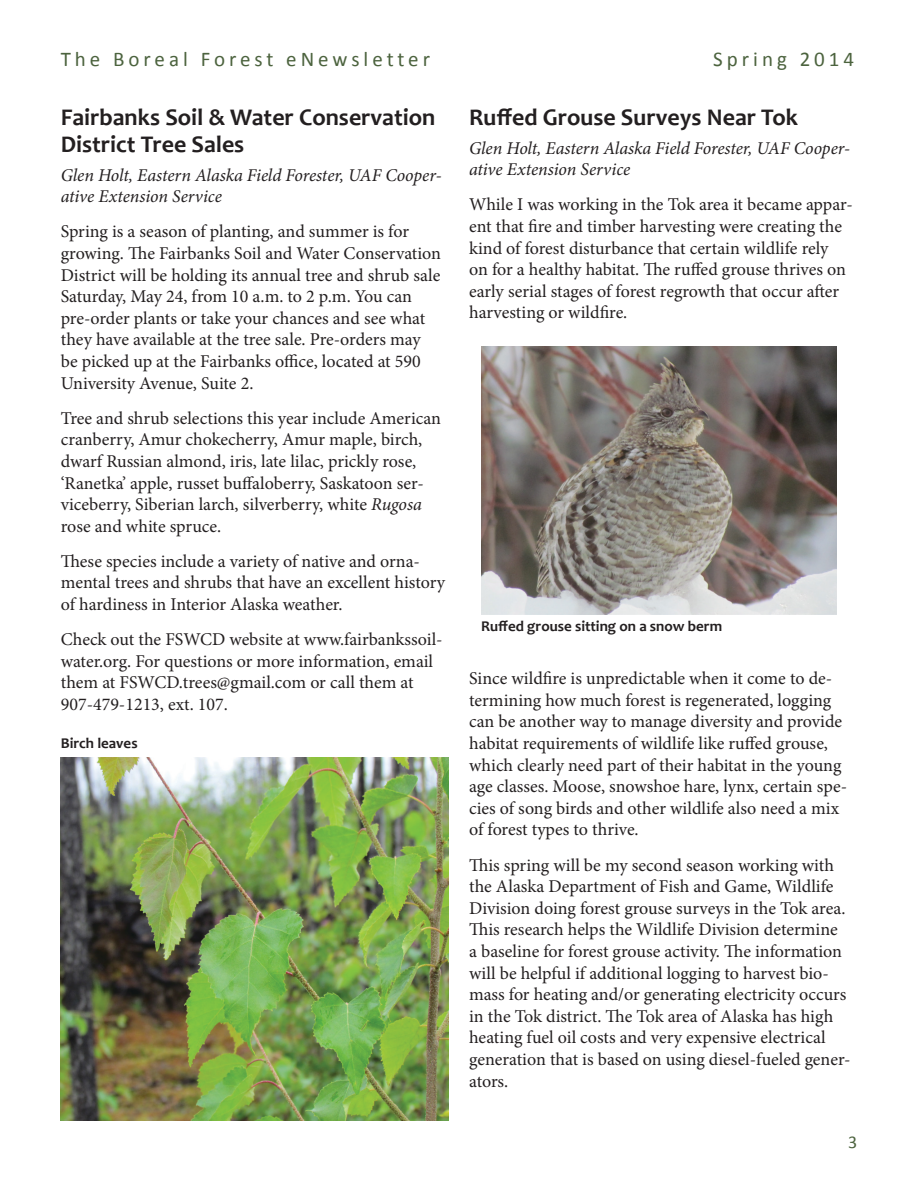
<style>
.page{position:relative;width:918px;height:1188px;background:#fff}
.page>*{position:absolute;margin:0;border:0;box-sizing:border-box;transform-origin:0 0}
.t1{font:700 24px/27px "Candara";color:#231f20}
.t2{font:21px "Calibri";letter-spacing:.19em;color:#4c633e}
.Text{font:18px/21.6px "Minion Pro";color:#231f20}
.Text-2{font:italic 18px/21.6px "Minion Pro";letter-spacing:-.005em;color:#231f20}
.t3{font:18px "Calibri";color:#4c633e}
.Text-3{font:700 15px "Candara";color:#231f20}
.s1{font-style:italic}
</style>
<div class="page">
<img style="left:61px;top:758px;width:388px;height:362px">
<img style="left:481px;top:347px;width:356px;height:268px">
<p class="t2" style="left:61px;top:46px;width:371px">The Boreal Forest eNewsletter</p>
<p class="t2" style="left:713px;top:46px;width:142px">Spring 2014</p>
<p class="t1" style="left:61px;top:104px;width:376px">Fairbanks Soil &amp; Water Conservation<br>District Tree Sales</p>
<p class="Text-2" style="left:61px;top:164px;width:382px">Glen Holt, Eastern Alaska Field Forester, UAF Cooper&shy;ative Extension Service</p>
<p class="Text" style="left:61px;top:221px;width:382px">Spring is a season of planting, and summer is for growing. The Fairbanks Soil and Water Conservation District will be holding its annual tree and shrub sale Saturday, May 24, from 10 a.m. to 2 p.m. You can pre-order plants or take your chances and see what they have available at the tree sale. Pre-orders may be picked up at the Fairbanks office, located at 590<br>University Avenue, Suite 2.</p>
<p class="Text" style="left:61px;top:407px;width:382px">Tree and shrub selections this year include American cranberry, Amur chokecherry, Amur maple, birch, dwarf Russian almond, iris, late lilac, prickly rose, ‘Ranetka’ apple, russet buffaloberry, Saskatoon ser&shy;viceberry, Siberian larch, silverberry, white <span class="s1">Rugosa </span>rose and white spruce.</p>
<p class="Text" style="left:61px;top:550px;width:386px">These species include a variety of native and orna&shy;mental trees and shrubs that have an excellent history of hardiness in Interior Alaska weather.</p>
<p class="Text" style="left:61px;top:629px;width:383px">Check out the FSWCD website at www.fairbankssoil&shy;water.org. For questions or more information, email them at FSWCD.trees@gmail.com or call them at 907-479-1213, ext. 107.</p>
<p class="Text-3" style="left:61px;top:734px;width:78px">Birch leaves</p>
<p class="t1" style="left:469px;top:104px;width:331px">Ruffed Grouse Surveys Near Tok</p>
<p class="Text-2" style="left:469px;top:137px;width:382px">Glen Holt, Eastern Alaska Field Forester, UAF Cooper&shy;ative Extension Service</p>
<p class="Text" style="left:469px;top:194px;width:385px">While I was working in the Tok area it became appar&shy;ent that fire and timber harvesting were creating the kind of forest disturbance that certain wildlife rely<br>on for a healthy habitat. The ruffed grouse thrives on early serial stages of forest regrowth that occur after harvesting or wildfire.</p>
<p class="Text-3" style="left:481px;top:617px;width:243px">Ruffed grouse sitting on a snow berm</p>
<p class="Text" style="left:469px;top:668px;width:379px">Since wildfire is unpredictable when it come to de&shy;termining how much forest is regenerated, logging can be another way to manage diversity and provide habitat requirements of wildlife like ruffed grouse, which clearly need part of their habitat in the young age classes. Moose, snowshoe hare, lynx, certain spe&shy;cies of song birds and other wildlife also need a mix of forest types to thrive.</p>
<p class="Text" style="left:469px;top:854px;width:383px">This spring will be my second season working with the Alaska Department of Fish and Game, Wildlife Division doing forest grouse surveys in the Tok area.<br>This research helps the Wildlife Division determine<br>a baseline for forest grouse activity. The information will be helpful if additional logging to harvest bio&shy;mass for heating and/or generating electricity occurs in the Tok district. The Tok area of Alaska has high heating fuel oil costs and very expensive electrical generation that is based on using diesel-fueled gener&shy;ators.</p>
<p class="t3" style="left:848px;top:1130px;width:11px">3</p>
</div>
